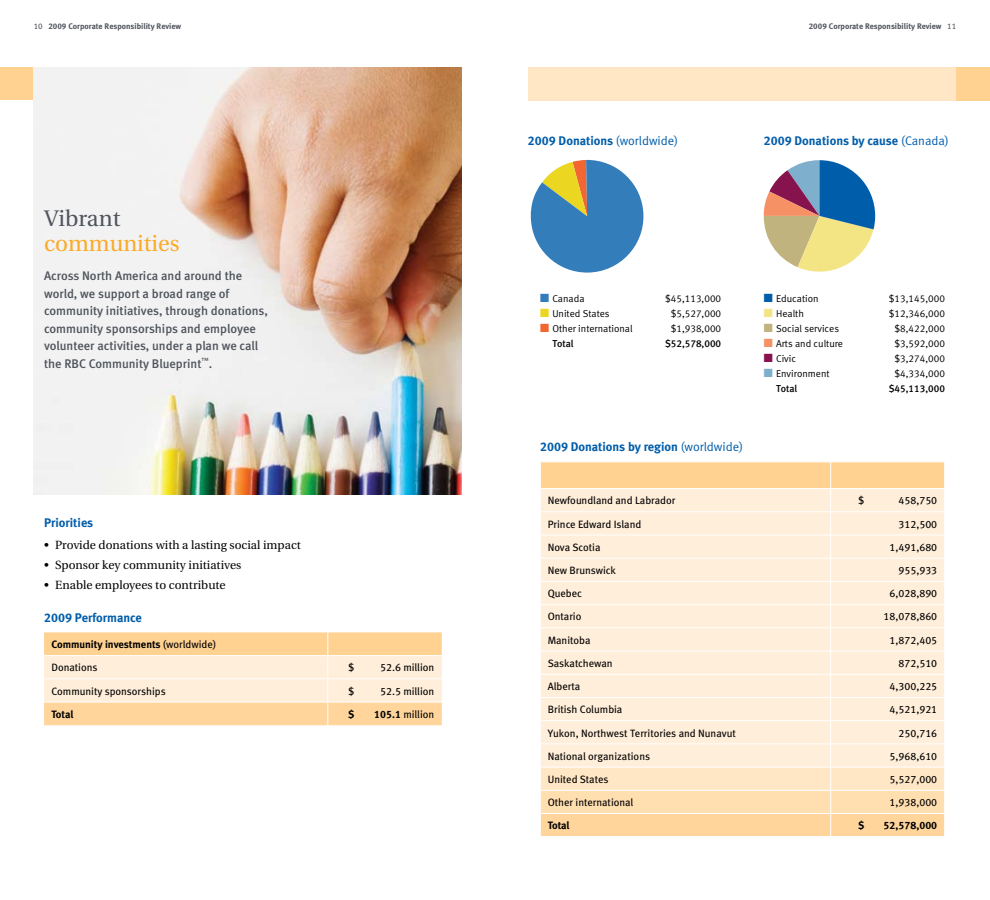
<style>
.page{position:relative;width:990px;height:900px;background:#fff}
.page>*{position:absolute;margin:0;border:0;box-sizing:border-box;transform-origin:0 0}
.t1{font:22.5px "Utopia";color:#fbaa27}
.t2{font:22.5px "Utopia";color:#4f545c}
.t3{font:12.5px/17.5px "Meta Medium LF";color:#4f545c}
.t4{font:12.5px "Meta Bold LF";color:#005daa}
.t5{font:11.88px "Utopia";color:#000}
.t6{font:10.62px "Meta Book LF";color:#000}
.t7{font:10.62px "Meta Bold LF";color:#000}
.t8{font:10px "Meta Normal LF";color:#000}
.t9{font:10px "Meta Medium LF";color:#000}
.t10{font:8.12px "Meta Bold LF";color:#4f545c}
.s1{font-family:"Meta Book LF"}
.s2{font-family:"Meta Bold LF"}
.s3{font-family:"Meta Normal LF"}
.s4{color:#337dbb}
.s5{color:#ebd722}
.s6{color:#f26631}
.s7{color:#fff}
.s8{color:#005daa}
.s9{color:#f3e485}
.s10{color:#c1b37d}
.s11{color:#f69165}
.s12{color:#86124e}
.s13{color:#7eb0cd}
</style>
<div class="page">
<div style="left:529px;top:68px;width:461px;height:33px;background:#ffe6c4"></div>
<div style="left:0;top:68px;width:34px;height:32px;background:#ffd292"></div>
<div style="left:956px;top:68px;width:34px;height:33px;background:#ffd292"></div>
<img style="left:34px;top:68px;width:427px;height:427px">
<svg style="left:44px;top:632px;width:398px;height:93px;background:#ffe1ba"></svg>
<svg style="left:764px;top:160px;width:111px;height:112px"></svg>
<svg style="left:531px;top:159px;width:113px;height:114px"></svg>
<svg style="left:540px;top:462px;width:405px;height:374px;background:#ffe9ce"></svg>
<p class="t10" style="left:34px;top:21px;width:149px"><span class="s1">10</span> 2009 Corporate Responsibility Review</p>
<p class="t10" style="left:809px;top:21px;width:149px">2009 Corporate Responsibility Review <span class="s1">11</span></p>
<h1 class="t2" style="left:44px;top:206px;width:78px">Vibrant</h1>
<h1 class="t1" style="left:44px;top:231px;width:137px">communities</h1>
<p class="t3" style="left:44px;top:267px;width:225px">Across North America and around the world, we support a broad range of community initiatives, through donations, community sponsorships and employee volunteer activities, under a plan we call the RBC Community Blueprint<sup>™</sup>.</p>
<p class="t4" style="left:44px;top:515px;width:51px">Priorities</p>
<p class="t5" style="left:44px;top:539px;width:258px">• Provide donations with a lasting social impact</p>
<p class="t5" style="left:44px;top:559px;width:199px">• Sponsor key community initiatives</p>
<p class="t5" style="left:44px;top:579px;width:183px">• Enable employees to contribute</p>
<p class="t4" style="left:44px;top:610px;width:99px">2009 Performance</p>
<p class="t7" style="left:51px;top:638px;width:166px">Community investments <span class="s1">(worldwide)</span></p>
<p class="t6" style="left:51px;top:662px;width:47px">Donations</p>
<p class="t6" style="left:348px;top:662px;width:8px">$</p>
<p class="t6" style="left:380px;top:662px;width:56px">52.6 million</p>
<p class="t6" style="left:51px;top:685px;width:116px">Community sponsorships</p>
<p class="t6" style="left:348px;top:685px;width:8px">$</p>
<p class="t6" style="left:380px;top:685px;width:56px">52.5 million</p>
<p class="t7" style="left:51px;top:708px;width:23px">Total</p>
<p class="t7" style="left:348px;top:708px;width:8px">$</p>
<p class="t6" style="left:374px;top:708px;width:62px"><span class="s2">105.1</span> million</p>
<p class="t4" style="left:528px;top:133px;width:152px">2009 Donations <span class="s3">(worldwide)</span></p>
<p class="t4" style="left:764px;top:133px;width:187px">2009 Donations by cause <span class="s3">(Canada)</span></p>
<p class="t8" style="left:540px;top:292px;width:46px"><span class="s4">■</span> Canada</p>
<p class="t8" style="left:665px;top:292px;width:58px">$45,113,000</p>
<p class="t8" style="left:540px;top:307px;width:71px"><span class="s5">■</span> United States</p>
<p class="t8" style="left:671px;top:307px;width:52px">$5,527,000</p>
<p class="t8" style="left:540px;top:322px;width:94px"><span class="s6">■</span> Other international</p>
<p class="t8" style="left:671px;top:322px;width:52px">$1,938,000</p>
<p class="t9" style="left:540px;top:337px;width:35px"><span class="s7">■</span> Total</p>
<p class="t9" style="left:665px;top:337px;width:58px">$52,578,000</p>
<p class="t4" style="left:540px;top:439px;width:205px">2009 Donations by region <span class="s3">(worldwide)</span></p>
<p class="t8" style="left:764px;top:292px;width:56px"><span class="s8">■</span> Education</p>
<p class="t8" style="left:889px;top:292px;width:58px">$13,145,000</p>
<p class="t8" style="left:764px;top:307px;width:42px"><span class="s9">■</span> Health</p>
<p class="t8" style="left:889px;top:307px;width:58px">$12,346,000</p>
<p class="t8" style="left:764px;top:322px;width:77px"><span class="s10">■</span> Social services</p>
<p class="t8" style="left:895px;top:322px;width:52px">$8,422,000</p>
<p class="t8" style="left:764px;top:337px;width:81px"><span class="s11">■</span> Arts and culture</p>
<p class="t8" style="left:895px;top:337px;width:52px">$3,592,000</p>
<p class="t8" style="left:764px;top:352px;width:34px"><span class="s12">■</span> Civic</p>
<p class="t8" style="left:895px;top:352px;width:52px">$3,274,000</p>
<p class="t8" style="left:764px;top:367px;width:67px"><span class="s13">■</span> Environment</p>
<p class="t8" style="left:895px;top:367px;width:52px">$4,334,000</p>
<p class="t9" style="left:764px;top:382px;width:35px"><span class="s7">■</span> Total</p>
<p class="t9" style="left:889px;top:382px;width:58px">$45,113,000</p>
<p class="t6" style="left:548px;top:494px;width:129px">Newfoundland and Labrador</p>
<p class="t6" style="left:858px;top:494px;width:8px">$</p>
<p class="t6" style="left:899px;top:494px;width:40px">458,750</p>
<p class="t6" style="left:548px;top:518px;width:95px">Prince Edward Island</p>
<p class="t6" style="left:899px;top:518px;width:40px">312,500</p>
<p class="t6" style="left:548px;top:541px;width:54px">Nova Scotia</p>
<p class="t6" style="left:890px;top:541px;width:49px">1,491,680</p>
<p class="t6" style="left:548px;top:564px;width:70px">New Brunswick</p>
<p class="t6" style="left:899px;top:564px;width:40px">955,933</p>
<p class="t6" style="left:548px;top:587px;width:36px">Quebec</p>
<p class="t6" style="left:890px;top:587px;width:49px">6,028,890</p>
<p class="t6" style="left:548px;top:611px;width:35px">Ontario</p>
<p class="t6" style="left:884px;top:611px;width:55px">18,078,860</p>
<p class="t6" style="left:548px;top:634px;width:44px">Manitoba</p>
<p class="t6" style="left:890px;top:634px;width:49px">1,872,405</p>
<p class="t6" style="left:548px;top:657px;width:66px">Saskatchewan</p>
<p class="t6" style="left:899px;top:657px;width:40px">872,510</p>
<p class="t6" style="left:548px;top:680px;width:34px">Alberta</p>
<p class="t6" style="left:890px;top:680px;width:49px">4,300,225</p>
<p class="t6" style="left:548px;top:703px;width:76px">British Columbia</p>
<p class="t6" style="left:890px;top:703px;width:49px">4,521,921</p>
<p class="t6" style="left:548px;top:727px;width:190px">Yukon, Northwest Territories and Nunavut</p>
<p class="t6" style="left:899px;top:727px;width:40px">250,716</p>
<p class="t6" style="left:548px;top:750px;width:104px">National organizations</p>
<p class="t6" style="left:890px;top:750px;width:49px">5,968,610</p>
<p class="t6" style="left:548px;top:773px;width:62px">United States</p>
<p class="t6" style="left:890px;top:773px;width:49px">5,527,000</p>
<p class="t6" style="left:548px;top:796px;width:87px">Other international</p>
<p class="t6" style="left:890px;top:796px;width:49px">1,938,000</p>
<p class="t7" style="left:548px;top:819px;width:23px">Total</p>
<p class="t7" style="left:858px;top:819px;width:8px">$</p>
<p class="t7" style="left:884px;top:819px;width:55px">52,578,000</p>
</div>
